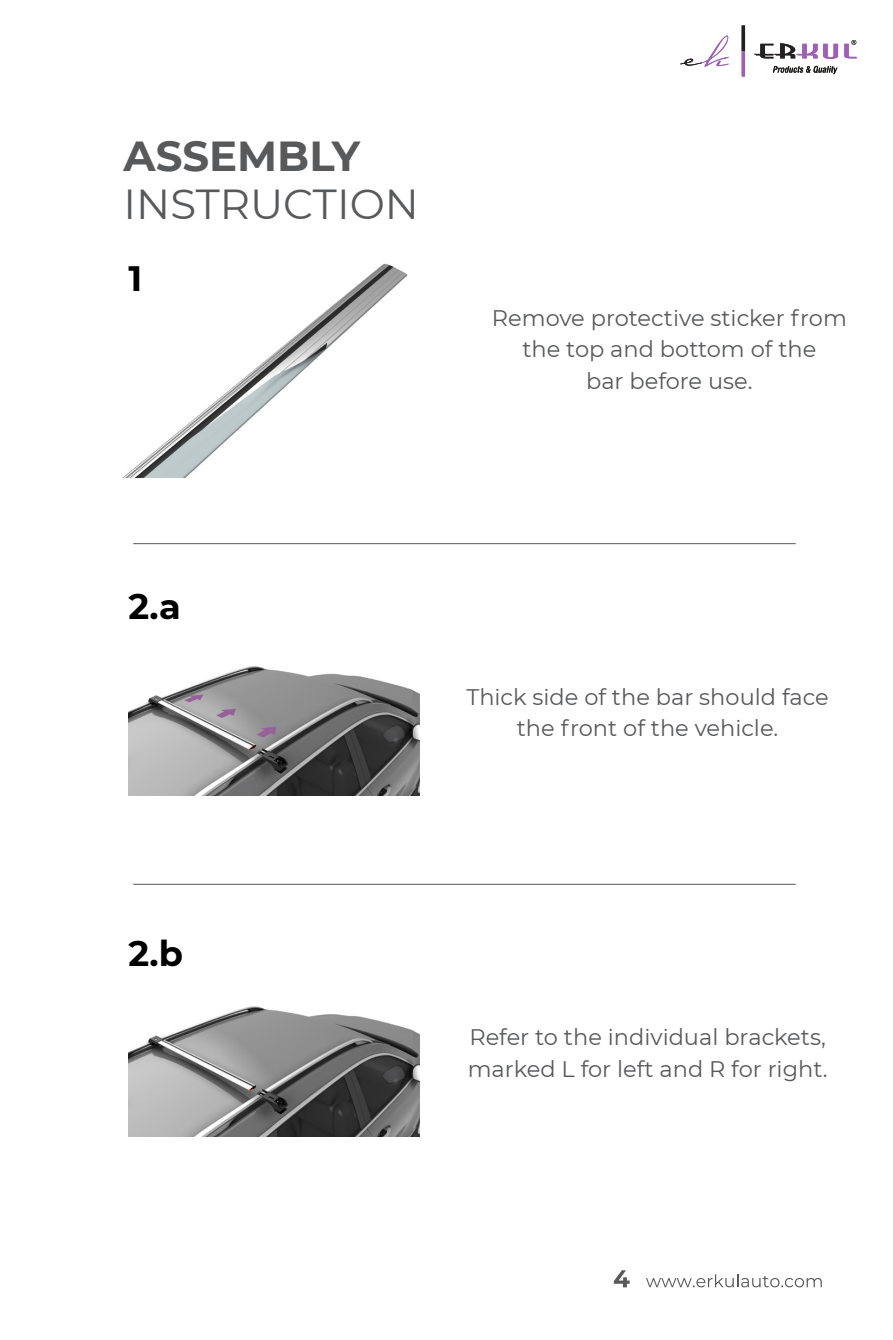
<style>
.page{position:relative;width:893px;height:1340px;background:#fff}
.page>*{position:absolute;margin:0;border:0;box-sizing:border-box;transform-origin:0 0}
.t1{font:41.85px "Montserrat";color:#58595b}
.t2{font:700 41.85px "Montserrat";color:#58595b}
.t3{font:700 35.1px "Montserrat";color:#000}
.t4{font:22.5px/31.5px "Montserrat";color:#58595b;text-align:center}
</style>
<div class="page">
<hr style="left:133px;top:543px;width:663px;height:1px;background:#58595b">
<hr style="left:133px;top:884px;width:663px;height:1px;background:#58595b">
<svg style="left:646px;top:1274px;width:176px;height:13px"></svg>
<svg style="left:614px;top:1270px;width:16px;height:17px"></svg>
<img style="left:123px;top:263px;width:285px;height:214px">
<img style="left:129px;top:1006px;width:291px;height:130px">
<img style="left:129px;top:666px;width:291px;height:129px">
<hr style="left:742px;top:25px;width:3px;height:26px;background:#241f21">
<hr style="left:742px;top:51px;width:3px;height:26px;background:#9e60b4">
<svg style="left:754px;top:43px;width:84px;height:16px"></svg>
<svg style="left:680px;top:36px;width:49px;height:30px"></svg>
<svg style="left:773px;top:66px;width:64px;height:8px"></svg>
<svg style="left:844px;top:40px;width:13px;height:18px"></svg>
<h1 class="t2" style="left:124px;top:126px;width:238px">ASSEMBLY</h1>
<h1 class="t1" style="left:124px;top:175px;width:297px">INSTRUCTION</h1>
<h2 class="t3" style="left:128px;top:254px;width:15px">1</h2>
<p class="t4" style="left:492px;top:301px;width:356px">Remove protective sticker from the top and bottom of the<br>bar before use.</p>
<h2 class="t3" style="left:128px;top:581px;width:54px">2.a</h2>
<h2 class="t3" style="left:128px;top:928px;width:56px">2.b</h2>
<p class="t4" style="left:466px;top:680px;width:364px">Thick side of the bar should face the front of the vehicle.</p>
<p class="t4" style="left:468px;top:1020px;width:361px;text-align:left">Refer to the individual brackets, marked L for left and R for right.</p>
</div>
